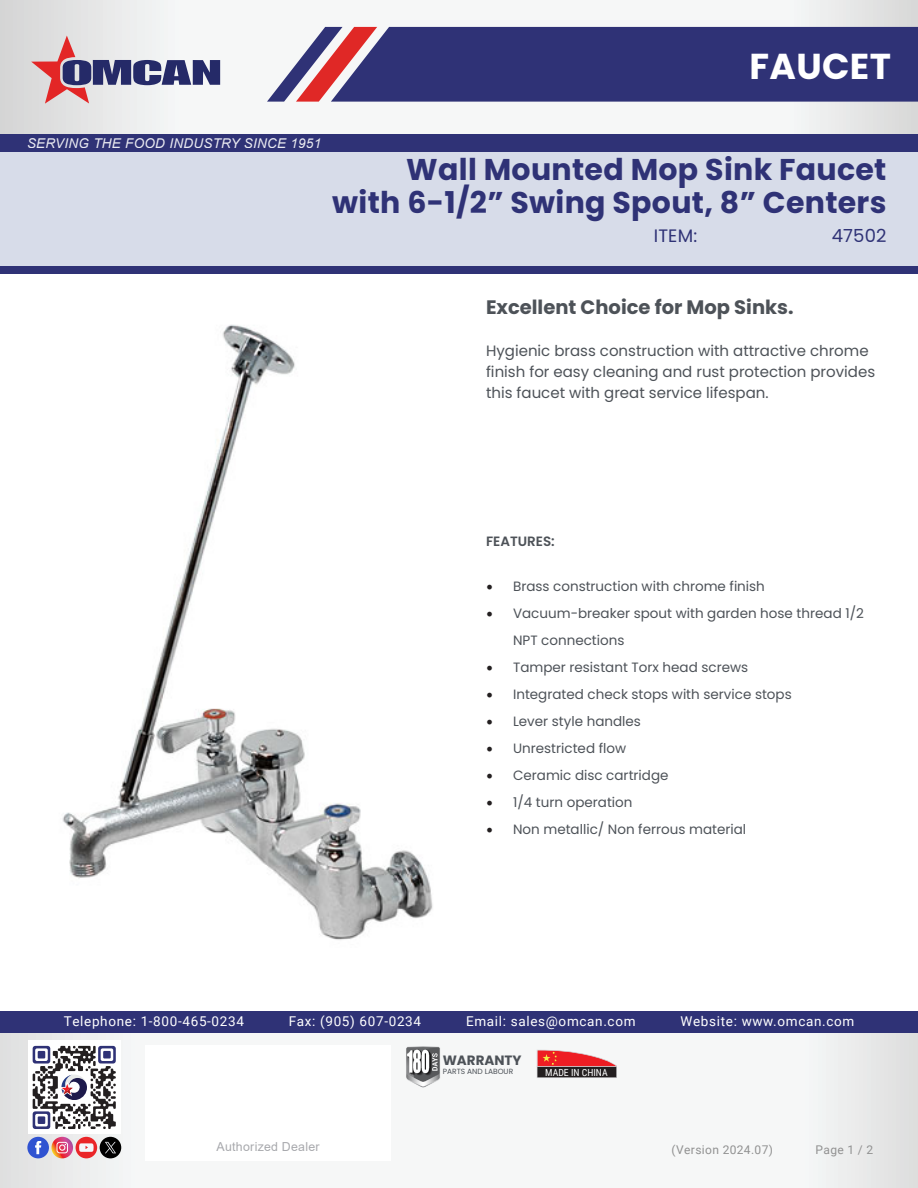
<style>
.page{position:relative;width:918px;height:1188px;background:#fff}
.page>*{position:absolute;margin:0;border:0;box-sizing:border-box;transform-origin:0 0}
.t1{font:700 36px "Poppins";letter-spacing:.01em;color:#fff}
.t2{font:700 30px "Poppins";letter-spacing:.01em;color:#2f3276}
.t3{font:700 19.5px "Poppins";color:#4d5258}
.t4{font:18px "Poppins";letter-spacing:.01em;color:#2f3276}
.t5{font:15px/21px "Poppins";color:#4d5258}
.t6{font:13.5px/27px "Poppins";color:#4d5258}
.t7{font:13.5px "Roboto";letter-spacing:.05em;color:#fff}
.t8{font:italic 13.5px "Arial";letter-spacing:.02em;color:#fff}
.t9{font:600 13.5px "Poppins";color:#4d5258}
.t10{font:700 13.5px "Poppins";color:#4d5258}
.t11{font:12.45px "Arial";letter-spacing:.02em;color:#a8a9ad}
.t12{font:12px "Roboto";letter-spacing:.03em;color:#919191}
.t13{font:9.75px "Roboto Condensed";color:#fff}
.t14{font:7.5px "Poppins";color:#4d5258}
.s1{font-family:"Minion Pro";font-size:18px;color:#231f20}
</style>
<div class="page">
<div style="left:0;top:152px;width:918px;height:114px;background:#d7dce9"></div>
<svg style="left:0;top:0;width:918px;height:134px"></svg>
<div style="left:0;top:134px;width:918px;height:18px;background:#2f3276"></div>
<svg style="left:0;top:1033px;width:918px;height:155px"></svg>
<div style="left:0;top:1012px;width:918px;height:21px;background:#2f3276"></div>
<div style="left:146px;top:1046px;width:245px;height:115px;background:#fff"></div>
<div style="left:0;top:266px;width:918px;height:8px;background:#2f3276"></div>
<div style="left:377px;top:27px;width:541px;height:75px;background:#2f3276"></div>
<svg style="left:267px;top:27px;width:110px;height:75px"></svg>
<div style="left:28px;top:1041px;width:93px;height:93px;background:#fff"></div>
<svg style="left:33px;top:1046px;width:83px;height:83px"></svg>
<div style="left:76px;top:1137px;width:21px;height:21px;background:#ea2629;border-radius:50%"></div>
<svg style="left:79px;top:1143px;width:15px;height:9px"></svg>
<div style="left:100px;top:1137px;width:21px;height:21px;background:#000;border-radius:50%"></div>
<svg style="left:105px;top:1142px;width:11px;height:11px"></svg>
<svg style="left:51px;top:1137px;width:22px;height:21px"></svg>
<svg style="left:57px;top:1142px;width:11px;height:11px"></svg>
<div style="left:27px;top:1137px;width:22px;height:21px;background:#3053d1;border-radius:50%"></div>
<svg style="left:35px;top:1141px;width:6px;height:13px"></svg>
<svg style="left:31px;top:36px;width:189px;height:68px"></svg>
<svg style="left:537px;top:1050px;width:80px;height:28px;background:#a25051"></svg>
<img style="left:406px;top:1046px;width:34px;height:41px">
<img style="left:62px;top:324px;width:371px;height:616px">
<p class="t1" style="left:749px;top:45px;width:143px">FAUCET</p>
<p class="t8" style="left:27px;top:134px;width:296px">SERVING THE FOOD INDUSTRY SINCE 1951</p>
<p class="t2" style="left:406px;top:152px;width:482px">Wall Mounted Mop Sink Faucet</p>
<p class="t2" style="left:332px;top:185px;width:556px">with 6-1/2” Swing Spout, 8” Centers</p>
<p class="t4" style="left:654px;top:225px;width:45px">ITEM:</p>
<p class="t4" style="left:832px;top:225px;width:56px">47502</p>
<p class="t3" style="left:486px;top:296px;width:309px">Excellent Choice for Mop Sinks.</p>
<p class="t5" style="left:486px;top:340px;width:391px">Hygienic brass construction with attractive chrome finish for easy cleaning and rust protection provides this faucet with great service lifespan.</p>
<p class="t9" style="left:486px;top:534px;width:70px">FEATURES:</p>
<p class="t6" style="left:486px;top:573px;width:280px"><span class="s1">•</span> Brass construction with chrome finish</p>
<p class="t6" style="left:513px;top:600px;width:352px;text-indent:-27px"><span class="s1">•</span> Vacuum-breaker spout with garden hose thread 1/2<br>NPT connections</p>
<p class="t6" style="left:486px;top:654px;width:264px"><span class="s1">•</span> Tamper resistant Torx head screws</p>
<p class="t6" style="left:486px;top:681px;width:307px"><span class="s1">•</span> Integrated check stops with service stops</p>
<p class="t6" style="left:486px;top:708px;width:156px"><span class="s1">•</span> Lever style handles</p>
<p class="t6" style="left:486px;top:735px;width:142px"><span class="s1">•</span> Unrestricted flow</p>
<p class="t6" style="left:486px;top:762px;width:184px"><span class="s1">•</span> Ceramic disc cartridge</p>
<p class="t6" style="left:486px;top:789px;width:148px"><span class="s1">•</span> 1/4 turn operation</p>
<p class="t6" style="left:486px;top:816px;width:262px"><span class="s1">•</span> Non metallic/ Non ferrous material</p>
<p class="t7" style="left:64px;top:1012px;width:182px">Telephone: 1-800-465-0234</p>
<p class="t7" style="left:289px;top:1012px;width:134px">Fax: (905) 607-0234</p>
<p class="t7" style="left:466px;top:1012px;width:171px">Email: sales@omcan.com</p>
<p class="t7" style="left:680px;top:1012px;width:175px">Website: www.omcan.com</p>
<p class="t10" style="left:443px;top:1053px;width:80px">WARRANTY</p>
<p class="t14" style="left:443px;top:1067px;width:72px">PARTS AND LABOUR</p>
<p class="t13" style="left:545px;top:1065px;width:64px">MADE IN CHINA</p>
<p class="t11" style="left:217px;top:1138px;width:104px">Authorized Dealer</p>
<p class="t12" style="left:672px;top:1141px;width:103px">(Version 2024.07)</p>
<p class="t12" style="left:816px;top:1141px;width:59px">Page 1 / 2</p>
</div>
